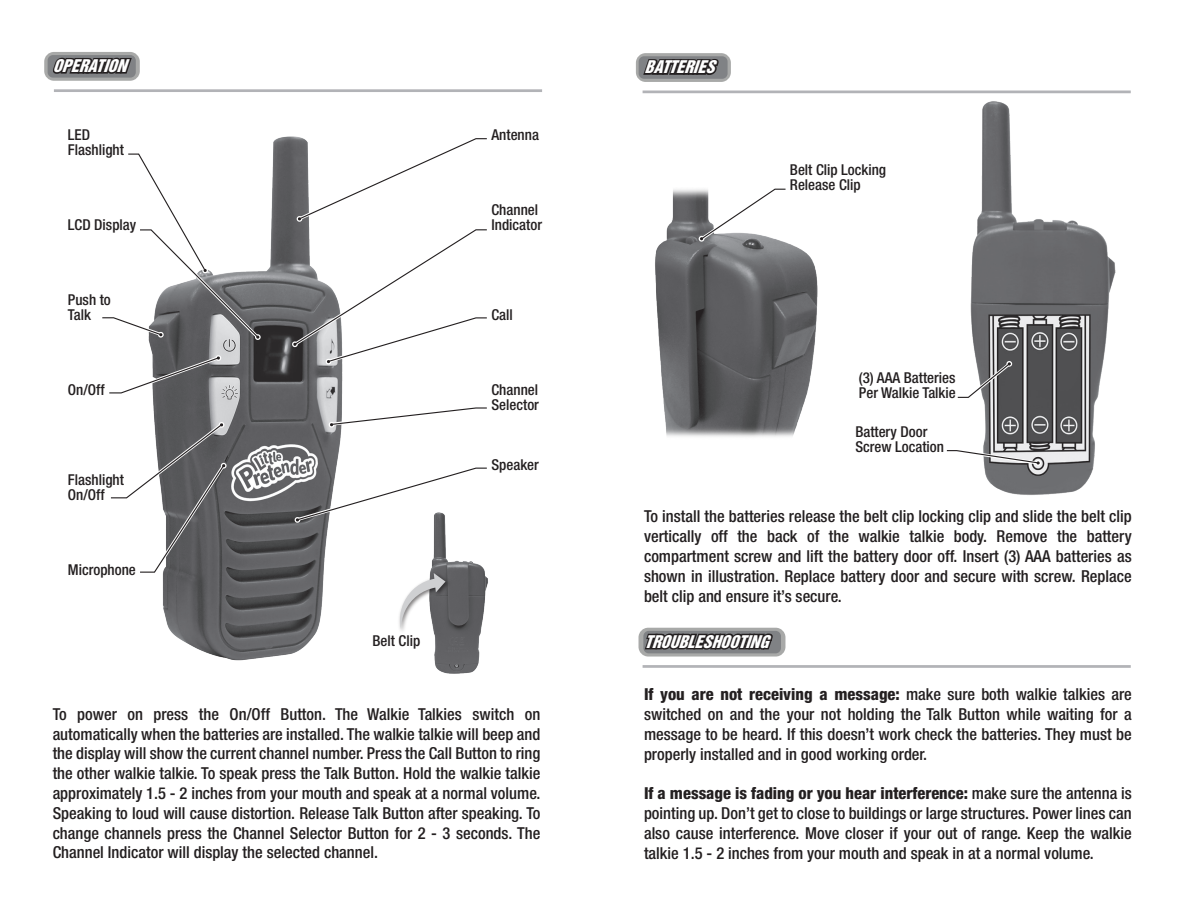
<style>
.page{position:relative;width:1188px;height:918px;background:#fff}
.page>*{position:absolute;margin:0;border:0;box-sizing:border-box;transform-origin:0 0}
.t1{font:500 condensed 16.5px/19.8px "Helvetica Neue LT Std";color:#231f20;text-align:justify}
.t2{font:italic 16.05px "Helvetica Inserat";color:#fff}
.t3{font:500 condensed 15px/15px "Helvetica Neue LT Std";color:#231f20}
.s1{font-weight:800}
</style>
<div class="page">
<img style="left:913px;top:90px;width:218px;height:405px">
<img style="left:655px;top:189px;width:163px;height:248px">
<img style="left:149px;top:136px;width:194px;height:525px">
<img style="left:431px;top:523px;width:57px;height:151px">
<svg style="left:699px;top:188px;width:90px;height:54px"></svg>
<svg style="left:292px;top:136px;width:195px;height:229px"></svg>
<svg style="left:328px;top:405px;width:159px;height:23px"></svg>
<svg style="left:294px;top:465px;width:193px;height:58px"></svg>
<svg style="left:955px;top:360px;width:58px;height:40px"></svg>
<hr style="left:643px;top:91px;width:488px;height:2px;background:#b2b3b7">
<div style="left:636px;top:53px;width:95px;height:29px;background:#a8a9a8;border-radius:10px"></div>
<div style="left:639px;top:56px;width:89px;height:23px;background:#808285;border-radius:5px"></div>
<hr style="left:643px;top:665px;width:488px;height:3px;background:#b2b3b7">
<div style="left:639px;top:628px;width:146px;height:29px;background:#a8a9a8;border-radius:10px"></div>
<div style="left:643px;top:631px;width:138px;height:22px;background:#808285;border-radius:5px"></div>
<hr style="left:54px;top:89px;width:488px;height:3px;background:#b2b3b7">
<svg style="left:44px;top:52px;width:96px;height:29px"></svg>
<svg style="left:50px;top:52px;width:88px;height:29px"></svg>
<svg style="left:945px;top:448px;width:97px;height:19px"></svg>
<img style="left:400px;top:570px;width:52px;height:66px">
<svg style="left:399px;top:573px;width:46px;height:56px"></svg>
<svg style="left:102px;top:151px;width:159px;height:190px"></svg>
<svg style="left:109px;top:354px;width:113px;height:42px"></svg>
<svg style="left:110px;top:421px;width:117px;height:154px"></svg>
<svg style="left:642px;top:53px;width:80px;height:22px"></svg>
<svg style="left:641px;top:627px;width:135px;height:30px"></svg>
<p class="t2" style="left:53px;top:56px;width:81px">OPERATION</p>
<p class="t2" style="left:645px;top:57px;width:78px">BATTERIES</p>
<p class="t3" style="left:68px;top:127px;width:58px">LED<br>Flashlight</p>
<p class="t3" style="left:68px;top:217px;width:70px">LCD Display</p>
<p class="t3" style="left:68px;top:292px;width:45px">Push to<br>Talk</p>
<p class="t3" style="left:68px;top:382px;width:38px">On/Off</p>
<p class="t3" style="left:68px;top:472px;width:58px">Flashlight<br>On/Off</p>
<p class="t3" style="left:68px;top:562px;width:70px">Microphone</p>
<p class="t3" style="left:373px;top:633px;width:49px">Belt Clip</p>
<p class="t3" style="left:492px;top:127px;width:49px">Antenna</p>
<p class="t3" style="left:492px;top:202px;width:52px">Channel<br>Indicator</p>
<p class="t3" style="left:492px;top:307px;width:23px">Call</p>
<p class="t3" style="left:492px;top:382px;width:49px">Channel<br>Selector</p>
<p class="t3" style="left:492px;top:457px;width:49px">Speaker</p>
<p class="t1" style="left:53px;top:704px;width:489px">To power on press the On/Off Button. The Walkie Talkies switch on automatically when the batteries are installed. The walkie talkie will beep and the display will show the current channel number. Press the Call Button to ring the other walkie talkie. To speak press the Talk Button. Hold the walkie talkie approximately 1.5 - 2 inches from your mouth and speak at a normal volume.<br>Speaking to loud will cause distortion. Release Talk Button after speaking. To change channels press the Channel Selector Button for 2 - 3 seconds. The Channel Indicator will display the selected channel.</p>
<p class="t3" style="left:790px;top:162px;width:98px">Belt Clip Locking<br>Release Clip</p>
<p class="t3" style="left:859px;top:370px;width:98px">(3) AAA Batteries<br>Per Walkie Talkie</p>
<p class="t3" style="left:855px;top:424px;width:90px">Battery Door<br>Screw Location</p>
<p class="t1" style="left:644px;top:506px;width:489px">To install the batteries release the belt clip locking clip and slide the belt clip vertically off the back of the walkie talkie body. Remove the battery compartment screw and lift the battery door off. Insert (3) AAA batteries as shown in illustration. Replace battery door and secure with screw. Replace belt clip and ensure it’s secure.</p>
<p class="t2" style="left:645px;top:632px;width:132px">TROUBLESHOOTING</p>
<p class="t1" style="left:644px;top:684px;width:489px"><span class="s1">If you are not receiving a message:</span> make sure both walkie talkies are switched on and the your not holding the Talk Button while waiting for a message to be heard. If this doesn’t work check the batteries. They must be properly installed and in good working order.</p>
<p class="t1" style="left:644px;top:783px;width:489px"><span class="s1">If a message is fading or you hear interference:</span> make sure the antenna is pointing up. Don’t get to close to buildings or large structures. Power lines can also cause interference. Move closer if your out of range. Keep the walkie talkie 1.5 - 2 inches from your mouth and speak in at a normal volume.</p>
</div>
